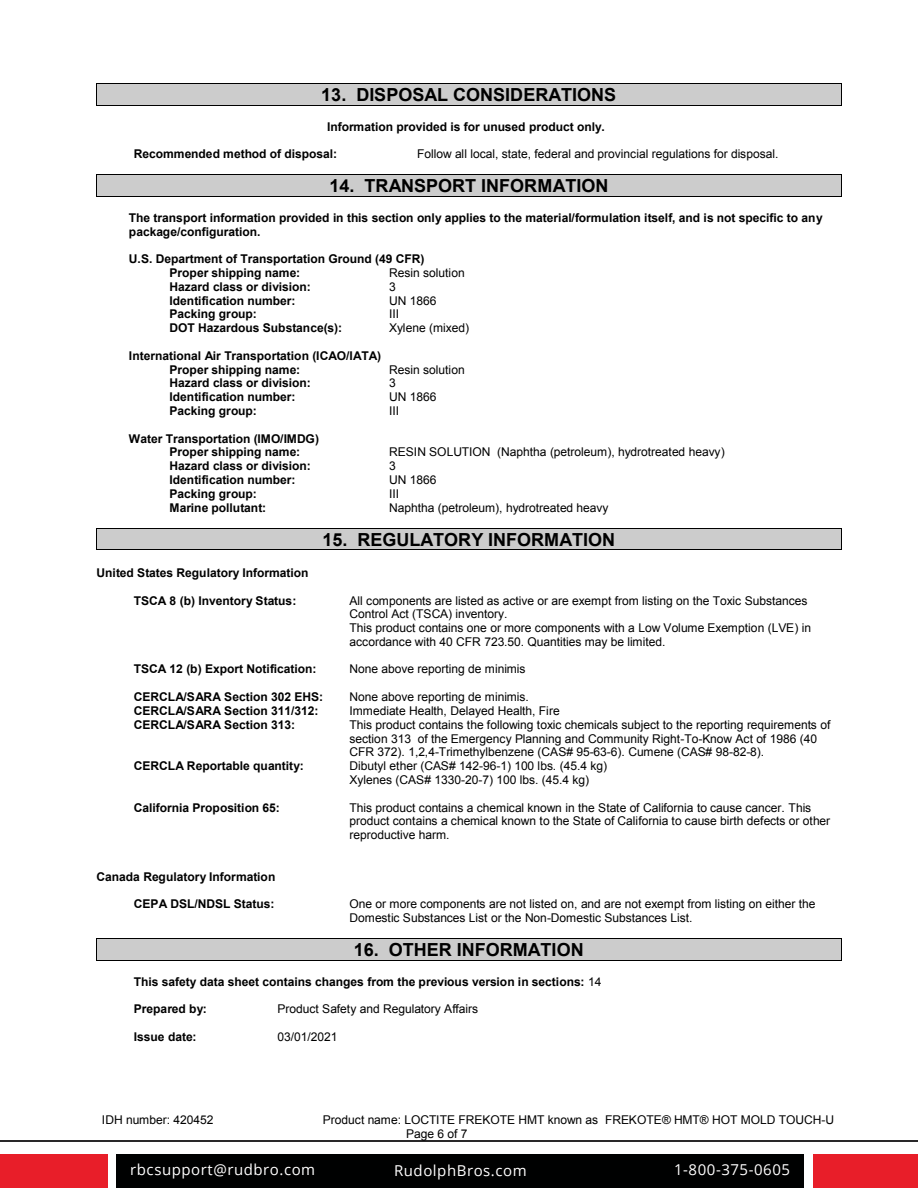
<style>
.page{position:relative;width:918px;height:1188px;background:#fff}
.page>*{position:absolute;margin:0;border:0;box-sizing:border-box;transform-origin:0 0}
.t1{font:700 18px "Arial";color:#000}
.t2{font:15px "Open Sans";letter-spacing:.035em;color:#fff}
.t3{font:12px/13.8px "Arial";letter-spacing:-.005em;color:#000}
.t4{font:700 12px/13.8px "Arial";color:#000}
.s1{font-weight:400}
</style>
<div class="page">
<div style="left:813px;top:1155px;width:105px;height:33px;background:#e81e29"></div>
<div style="left:0;top:1155px;width:107px;height:33px;background:#e81e29"></div>
<div style="left:116px;top:1155px;width:688px;height:33px;background:#000101"></div>
<hr style="left:0;top:1140px;width:918px;height:2px;background:#292829">
<div style="left:102px;top:84px;width:734px;height:21px;background:#ccc"></div>
<hr style="left:97px;top:83px;width:744px;height:1px;background:#000">
<svg style="left:96px;top:83px;width:1px;height:23px"></svg>
<hr style="left:97px;top:105px;width:744px;height:1px;background:#000">
<svg style="left:841px;top:83px;width:1px;height:23px"></svg>
<div style="left:102px;top:175px;width:734px;height:21px;background:#ccc"></div>
<hr style="left:97px;top:174px;width:744px;height:1px;background:#000">
<svg style="left:96px;top:174px;width:1px;height:23px"></svg>
<hr style="left:97px;top:196px;width:744px;height:1px;background:#000">
<svg style="left:841px;top:174px;width:1px;height:23px"></svg>
<div style="left:102px;top:529px;width:734px;height:20px;background:#ccc"></div>
<hr style="left:97px;top:528px;width:744px;height:1px;background:#000">
<svg style="left:96px;top:528px;width:1px;height:22px"></svg>
<hr style="left:97px;top:549px;width:744px;height:1px;background:#000">
<svg style="left:841px;top:528px;width:1px;height:22px"></svg>
<div style="left:102px;top:939px;width:734px;height:21px;background:#ccc"></div>
<hr style="left:97px;top:938px;width:744px;height:1px;background:#000">
<svg style="left:96px;top:938px;width:1px;height:23px"></svg>
<hr style="left:97px;top:960px;width:744px;height:1px;background:#000">
<svg style="left:841px;top:938px;width:1px;height:23px"></svg>
<h1 class="t1" style="left:321px;top:83px;width:296px">13. DISPOSAL CONSIDERATIONS</h1>
<p class="t4" style="left:327px;top:120px;width:279px">Information provided is for unused product only.</p>
<p class="t4" style="left:134px;top:148px;width:205px">Recommended method of disposal:</p>
<p class="t3" style="left:417px;top:147px;width:363px">Follow all local, state, federal and provincial regulations for disposal.</p>
<h1 class="t1" style="left:329px;top:174px;width:281px">14. TRANSPORT INFORMATION</h1>
<p class="t4" style="left:129px;top:211px;width:695px">The transport information provided in this section only applies to the material/formulation itself, and is not specific to any package/configuration.</p>
<p class="t4" style="left:169px;top:252px;width:256px;text-indent:-40px">U.S. Department of Transportation Ground (49 CFR)<br>Proper shipping name:</p>
<p class="t3" style="left:389px;top:266px;width:77px">Resin solution</p>
<p class="t4" style="left:169px;top:280px;width:143px">Hazard class or division:</p>
<p class="t3" style="left:389px;top:280px;width:8px">3</p>
<p class="t4" style="left:169px;top:294px;width:127px">Identification number:</p>
<p class="t3" style="left:389px;top:294px;width:49px">UN 1866</p>
<p class="t4" style="left:169px;top:308px;width:89px">Packing group:</p>
<p class="t3" style="left:389px;top:307px;width:12px">III</p>
<p class="t4" style="left:169px;top:321px;width:174px">DOT Hazardous Substance(s):</p>
<p class="t3" style="left:389px;top:321px;width:81px">Xylene (mixed)</p>
<p class="t4" style="left:169px;top:349px;width:213px;text-indent:-40px">International Air Transportation (ICAO/IATA)<br>Proper shipping name:</p>
<p class="t3" style="left:389px;top:363px;width:77px">Resin solution</p>
<p class="t4" style="left:169px;top:377px;width:143px">Hazard class or division:</p>
<p class="t3" style="left:389px;top:376px;width:8px">3</p>
<p class="t4" style="left:169px;top:391px;width:127px">Identification number:</p>
<p class="t3" style="left:389px;top:390px;width:49px">UN 1866</p>
<p class="t4" style="left:169px;top:404px;width:89px">Packing group:</p>
<p class="t3" style="left:389px;top:404px;width:12px">III</p>
<p class="t4" style="left:169px;top:432px;width:151px;text-indent:-40px">Water Transportation (IMO/IMDG)<br>Proper shipping name:</p>
<p class="t3" style="left:389px;top:445px;width:337px">RESIN SOLUTION (Naphtha (petroleum), hydrotreated heavy)</p>
<p class="t4" style="left:169px;top:460px;width:143px">Hazard class or division:</p>
<p class="t3" style="left:389px;top:459px;width:8px">3</p>
<p class="t4" style="left:169px;top:473px;width:127px">Identification number:</p>
<p class="t3" style="left:389px;top:473px;width:49px">UN 1866</p>
<p class="t4" style="left:169px;top:487px;width:89px">Packing group:</p>
<p class="t3" style="left:389px;top:487px;width:12px">III</p>
<p class="t4" style="left:169px;top:501px;width:98px">Marine pollutant:</p>
<p class="t3" style="left:389px;top:501px;width:221px">Naphtha (petroleum), hydrotreated heavy</p>
<h1 class="t1" style="left:322px;top:527px;width:294px">15. REGULATORY INFORMATION</h1>
<p class="t4" style="left:97px;top:566px;width:214px">United States Regulatory Information</p>
<p class="t4" style="left:134px;top:594px;width:164px">TSCA 8 (b) Inventory Status:</p>
<p class="t3" style="left:350px;top:594px;width:463px">All components are listed as active or are exempt from listing on the Toxic Substances Control Act (TSCA) inventory.<br>This product contains one or more components with a Low Volume Exemption (LVE) in accordance with 40 CFR 723.50. Quantities may be limited.</p>
<p class="t4" style="left:134px;top:663px;width:184px">TSCA 12 (b) Export Notification:</p>
<p class="t3" style="left:350px;top:662px;width:178px">None above reporting de minimis</p>
<p class="t4" style="left:134px;top:690px;width:191px">CERCLA/SARA Section 302 EHS:</p>
<p class="t3" style="left:350px;top:690px;width:181px">None above reporting de minimis.</p>
<p class="t4" style="left:134px;top:704px;width:186px">CERCLA/SARA Section 311/312:</p>
<p class="t3" style="left:350px;top:704px;width:212px">Immediate Health, Delayed Health, Fire</p>
<p class="t4" style="left:134px;top:718px;width:163px">CERCLA/SARA Section 313:</p>
<p class="t3" style="left:350px;top:718px;width:482px">This product contains the following toxic chemicals subject to the reporting requirements of section 313 of the Emergency Planning and Community Right-To-Know Act of 1986 (40<br>CFR 372). 1,2,4-Trimethylbenzene (CAS# 95-63-6). Cumene (CAS# 98-82-8).</p>
<p class="t4" style="left:134px;top:759px;width:171px">CERCLA Reportable quantity:</p>
<p class="t3" style="left:350px;top:759px;width:259px">Dibutyl ether (CAS# 142-96-1) 100 lbs. (45.4 kg)<br>Xylenes (CAS# 1330-20-7) 100 lbs. (45.4 kg)</p>
<p class="t4" style="left:134px;top:801px;width:147px">California Proposition 65:</p>
<p class="t3" style="left:350px;top:801px;width:482px">This product contains a chemical known in the State of California to cause cancer. This product contains a chemical known to the State of California to cause birth defects or other reproductive harm.</p>
<p class="t4" style="left:97px;top:870px;width:180px">Canada Regulatory Information</p>
<p class="t4" style="left:134px;top:898px;width:142px">CEPA DSL/NDSL Status:</p>
<p class="t3" style="left:350px;top:897px;width:467px">One or more components are not listed on, and are not exempt from listing on either the<br>Domestic Substances List or the Non-Domestic Substances List.</p>
<h1 class="t1" style="left:354px;top:938px;width:231px">16. OTHER INFORMATION</h1>
<p class="t4" style="left:134px;top:975px;width:469px">This safety data sheet contains changes from the previous version in sections: <span class="s1">14</span></p>
<p class="t4" style="left:134px;top:1002px;width:75px">Prepared by:</p>
<p class="t3" style="left:278px;top:1002px;width:202px">Product Safety and Regulatory Affairs</p>
<p class="t4" style="left:134px;top:1030px;width:64px">Issue date:</p>
<p class="t3" style="left:278px;top:1030px;width:62px">03/01/2021</p>
<p class="t3" style="left:102px;top:1113px;width:113px">IDH number: 420452</p>
<p class="t3" style="left:406px;top:1113px;width:430px;text-indent:-83px">Product name: LOCTITE FREKOTE HMT known as FREKOTE® HMT® HOT MOLD TOUCH-U<br>Page 6 of 7</p>
<p class="t2" style="left:130px;top:1160px;width:187px">rbcsupport@rudbro.com</p>
<p class="t2" style="left:394px;top:1160px;width:134px">RudolphBros.com</p>
<p class="t2" style="left:674px;top:1160px;width:117px">1-800-375-0605</p>
</div>
